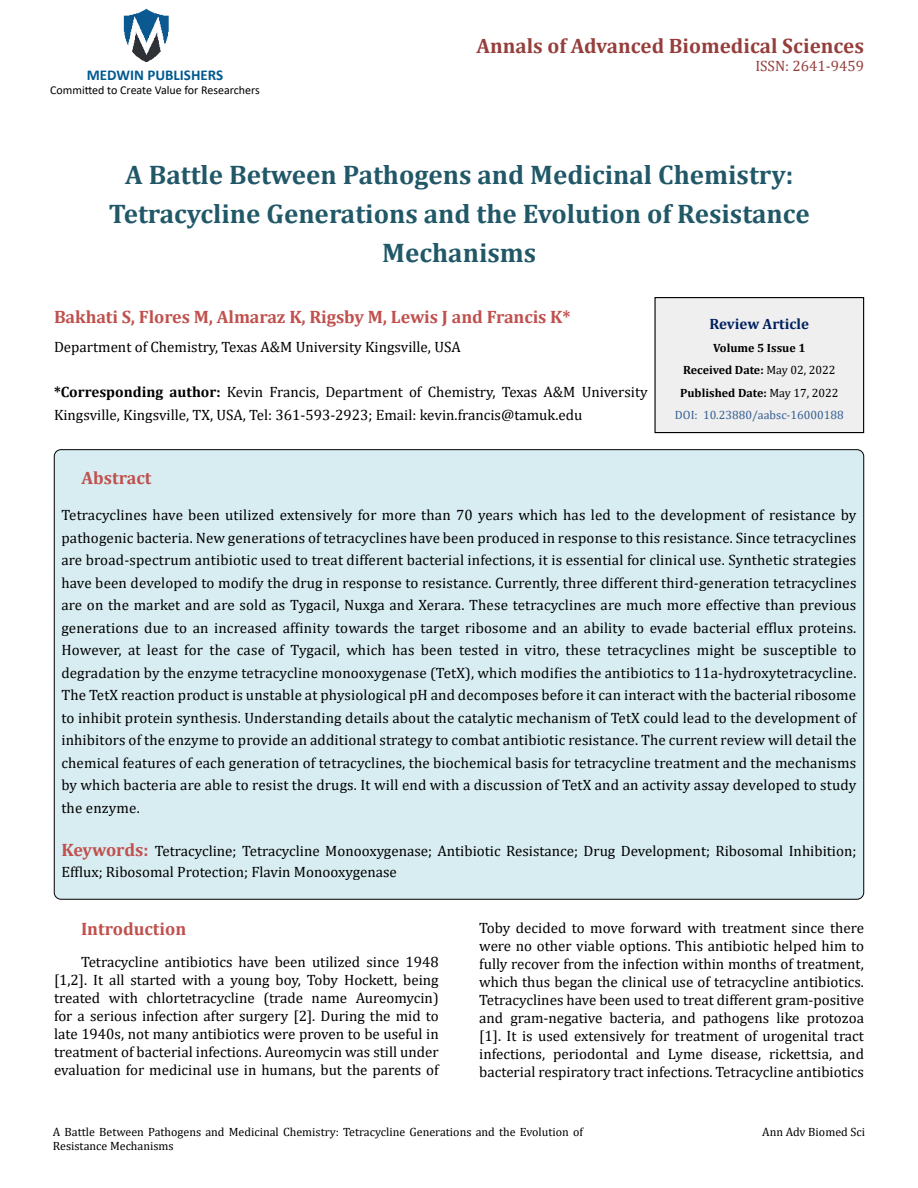
<style>
.page{position:relative;width:918px;height:1188px;background:#fff}
.page>*{position:absolute;margin:0;border:0;box-sizing:border-box;transform-origin:0 0}
.t1{font:700 27px/39px "Cambria";color:#215868;text-align:center}
.t2{font:700 21px "Cambria";color:#953f3c}
.t3{font:700 18px "Cambria";letter-spacing:-.005em;color:#c0504d}
.t4{font:15px/22.5px "Cambria";color:#000;text-align:justify}
.t5{font:700 15px "Calibri";color:#005991}
.t6{font:15px "Cambria";color:#953f3c}
.t7{font:700 15px "Cambria";color:#002060}
.t8{font:12px/14.4px "Cambria";color:#000}
.t9{font:700 12px/22.5px "Cambria";color:#000;text-align:center}
.t10{font:12px "Calibri";color:#000}
.s1{font-weight:700}
.s2{font-weight:400}
.s3{font-weight:400;color:#365f91}
.s4{font-weight:700;font-size:18px;color:#c0504d}
</style>
<div class="page">
<img style="left:123px;top:8px;width:46px;height:54px">
<div style="left:655px;top:298px;width:209px;height:135px;background:#efefef"></div>
<div style="left:654px;top:297px;width:210px;height:136px;border:1px solid #000"></div>
<div style="left:54px;top:450px;width:810px;height:449px;background:#d8edf2;border-radius:7px"></div>
<p class="t5" style="left:87px;top:64px;width:138px">MEDWIN PUBLISHERS</p>
<p class="t10" style="left:50px;top:82px;width:211px">Committed to Create Value for Researchers</p>
<h2 class="t2" style="left:476px;top:31px;width:389px">Annals of Advanced Biomedical Sciences</h2>
<p class="t6" style="left:755px;top:57px;width:110px">ISSN: 2641-9459</p>
<h1 class="t1" style="left:109px;top:154px;width:703px">A Battle Between Pathogens and Medicinal Chemistry:<br>Tetracycline Generations and the Evolution of Resistance<br>Mechanisms</h1>
<p class="t3" style="left:54px;top:304px;width:518px">Bakhati S, Flores M, Almaraz K, Rigsby M, Lewis J and Francis K*</p>
<p class="t4" style="left:54px;top:336px;width:408px">Department of Chemistry, Texas A&amp;M University Kingsville, USA</p>
<p class="t4" style="left:54px;top:381px;width:595px"><span class="s1">*Corresponding author:</span> Kevin Francis, Department of Chemistry, Texas A&amp;M University<br>Kingsville, Kingsville, TX, USA, Tel: 361-593-2923; Email: kevin.francis@tamuk.edu</p>
<p class="t7" style="left:710px;top:314px;width:101px">Review Article</p>
<p class="t9" style="left:675px;top:336px;width:170px">Volume 5 Issue 1<br>Received Date: <span class="s2">May 02, 2022<br></span>Published Date: <span class="s2">May 17, 2022<br></span><span class="s3">DOI: 10.23880/aabsc-16000188</span></p>
<p class="t3" style="left:82px;top:465px;width:71px">Abstract</p>
<p class="t4" style="left:61px;top:504px;width:797px">Tetracyclines have been utilized extensively for more than 70 years which has led to the development of resistance by pathogenic bacteria. New generations of tetracyclines have been produced in response to this resistance. Since tetracyclines are broad-spectrum antibiotic used to treat different bacterial infections, it is essential for clinical use. Synthetic strategies have been developed to modify the drug in response to resistance. Currently, three different third-generation tetracyclines are on the market and are sold as Tygacil, Nuxga and Xerara. These tetracyclines are much more effective than previous generations due to an increased affinity towards the target ribosome and an ability to evade bacterial efflux proteins.<br>However, at least for the case of Tygacil, which has been tested in vitro, these tetracyclines might be susceptible to degradation by the enzyme tetracycline monooxygenase (TetX), which modifies the antibiotics to 11a-hydroxytetracycline.<br>The TetX reaction product is unstable at physiological pH and decomposes before it can interact with the bacterial ribosome to inhibit protein synthesis. Understanding details about the catalytic mechanism of TetX could lead to the development of inhibitors of the enzyme to provide an additional strategy to combat antibiotic resistance. The current review will detail the chemical features of each generation of tetracyclines, the biochemical basis for tetracycline treatment and the mechanisms by which bacteria are able to resist the drugs. It will end with a discussion of TetX and an activity assay developed to study the enzyme.</p>
<p class="t4" style="left:61px;top:841px;width:796px;line-height:21px"><span class="s4">Keywords:</span> Tetracycline; Tetracycline Monooxygenase; Antibiotic Resistance; Drug Development; Ribosomal Inhibition;<br>Efflux; Ribosomal Protection; Flavin Monooxygenase</p>
<p class="t3" style="left:81px;top:916px;width:107px">Introduction</p>
<p class="t4" style="left:54px;top:953px;width:386px;line-height:18px;text-indent:27px">Tetracycline antibiotics have been utilized since 1948 [1,2]. It all started with a young boy, Toby Hockett, being treated with chlortetracycline (trade name Aureomycin) for a serious infection after surgery [2]. During the mid to late 1940s, not many antibiotics were proven to be useful in treatment of bacterial infections. Aureomycin was still under evaluation for medicinal use in humans, but the parents of</p>
<p class="t4" style="left:479px;top:919px;width:386px;line-height:18px">Toby decided to move forward with treatment since there were no other viable options. This antibiotic helped him to fully recover from the infection within months of treatment, which thus began the clinical use of tetracycline antibiotics.<br>Tetracyclines have been used to treat different gram-positive and gram-negative bacteria, and pathogens like protozoa [1]. It is used extensively for treatment of urogenital tract infections, periodontal and Lyme disease, rickettsia, and bacterial respiratory tract infections. Tetracycline antibiotics</p>
<p class="t8" style="left:53px;top:1125px;width:532px">A Battle Between Pathogens and Medicinal Chemistry: Tetracycline Generations and the Evolution of<br>Resistance Mechanisms</p>
<p class="t8" style="left:762px;top:1125px;width:104px">Ann Adv Biomed Sci</p>
</div>
